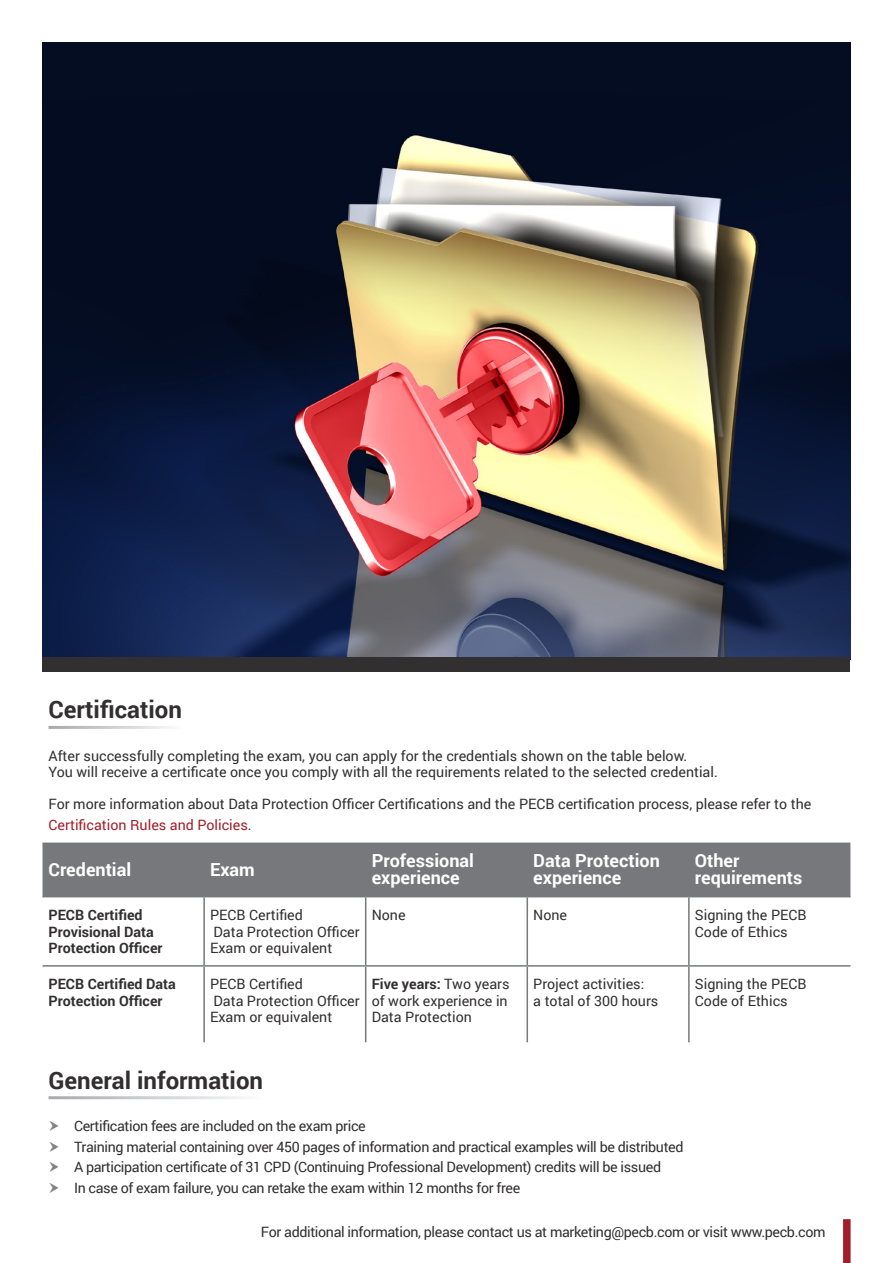
<style>
.page{position:relative;width:893px;height:1263px;background:#fff}
.page>*{position:absolute;margin:0;border:0;box-sizing:border-box;transform-origin:0 0}
.t1{font:700 24px "Roboto";color:#312f30}
.t2{font:700 18px/16.5px "Roboto";color:#fff}
.Bullet_Points{font:14.25px/16.5px "Roboto";color:#312f30}
.Bullet_Points-2{font:14.25px "Roboto";letter-spacing:-.025em;color:#312f30}
.t3{font:700 14.25px/16.5px "Roboto";color:#312f30}
.Bullet_Points-3{font:14.25px "Roboto";color:#a11e29}
.s1{color:#312f30}
.s2{font-weight:700}
</style>
<div class="page">
<img style="left:43px;top:43px;width:807px;height:614px">
<div style="left:843px;top:1219px;width:8px;height:44px;background:#a11e29"></div>
<div style="left:43px;top:657px;width:807px;height:15px;background:#312f30"></div>
<div style="left:43px;top:842px;width:807px;height:54px;background:#76787b"></div>
<hr style="left:43px;top:965px;width:161px;height:2px;background:#76787b">
<hr style="left:204px;top:965px;width:162px;height:2px;background:#76787b">
<hr style="left:366px;top:965px;width:161px;height:2px;background:#76787b">
<hr style="left:527px;top:965px;width:162px;height:2px;background:#76787b">
<hr style="left:689px;top:965px;width:161px;height:2px;background:#76787b">
<hr style="left:203px;top:897px;width:2px;height:68px;background:#76787b">
<hr style="left:365px;top:897px;width:1px;height:68px;background:#76787b">
<hr style="left:526px;top:897px;width:2px;height:68px;background:#76787b">
<hr style="left:688px;top:897px;width:2px;height:68px;background:#76787b">
<hr style="left:203px;top:967px;width:2px;height:75px;background:#76787b">
<hr style="left:365px;top:967px;width:1px;height:75px;background:#76787b">
<hr style="left:526px;top:967px;width:2px;height:75px;background:#76787b">
<hr style="left:688px;top:967px;width:2px;height:75px;background:#76787b">
<hr style="left:43px;top:896px;width:161px;height:1px;background:#76787b">
<hr style="left:204px;top:896px;width:162px;height:1px;background:#76787b">
<hr style="left:366px;top:896px;width:161px;height:1px;background:#76787b">
<hr style="left:527px;top:896px;width:162px;height:1px;background:#76787b">
<hr style="left:689px;top:896px;width:161px;height:1px;background:#76787b">
<p class="t1" style="left:49px;top:693px;width:135px">Certification</p>
<p class="Bullet_Points" style="left:49px;top:747px;width:671px">After successfully completing the exam, you can apply for the credentials shown on the table below.<br>You will receive a certificate once you comply with all the requirements related to the selected credential.</p>
<p class="Bullet_Points" style="left:49px;top:795px;width:764px">For more information about Data Protection Officer Certifications and the PECB certification process, please refer to the</p>
<p class="Bullet_Points-3" style="left:49px;top:815px;width:205px">Certification Rules and Policies<span class="s1">.</span></p>
<p class="t2" style="left:49px;top:860px;width:84px">Credential</p>
<p class="t2" style="left:210px;top:860px;width:46px">Exam</p>
<p class="t2" style="left:372px;top:852px;width:104px">Professional experience</p>
<p class="t2" style="left:533px;top:852px;width:128px">Data Protection experience</p>
<p class="t2" style="left:695px;top:852px;width:109px">Other requirements</p>
<p class="t3" style="left:49px;top:906px;width:116px">PECB Certified<br>Provisional Data<br>Protection Officer</p>
<p class="Bullet_Points" style="left:210px;top:906px;width:94px">PECB Certified</p>
<p class="Bullet_Points" style="left:372px;top:906px;width:35px">None</p>
<p class="Bullet_Points" style="left:533px;top:906px;width:35px">None</p>
<p class="Bullet_Points" style="left:695px;top:906px;width:113px">Signing the PECB<br>Code of Ethics</p>
<p class="Bullet_Points" style="left:210px;top:923px;width:151px">Data Protection Officer<br>Exam or equivalent</p>
<p class="t3" style="left:49px;top:975px;width:129px">PECB Certified Data<br>Protection Officer</p>
<p class="Bullet_Points" style="left:210px;top:975px;width:94px">PECB Certified</p>
<p class="Bullet_Points" style="left:210px;top:992px;width:151px">Data Protection Officer<br>Exam or equivalent</p>
<p class="Bullet_Points" style="left:372px;top:975px;width:139px"><span class="s2">Five years:</span> Two years of work experience in<br>Data Protection</p>
<p class="Bullet_Points" style="left:533px;top:975px;width:113px">Project activities:</p>
<p class="Bullet_Points" style="left:533px;top:992px;width:127px">a total of 300 hours</p>
<p class="Bullet_Points" style="left:695px;top:975px;width:113px">Signing the PECB<br>Code of Ethics</p>
<p class="t1" style="left:49px;top:1063px;width:216px">General information</p>
<p class="Bullet_Points-2" style="left:74px;top:1116px;width:293px">Certification fees are included on the exam price</p>
<p class="Bullet_Points-2" style="left:74px;top:1136px;width:611px">Training material containing over 450 pages of information and practical examples will be distributed</p>
<p class="Bullet_Points-2" style="left:74px;top:1157px;width:589px">A participation certificate of 31 CPD (Continuing Professional Development) credits will be issued</p>
<p class="Bullet_Points-2" style="left:74px;top:1178px;width:448px">In case of exam failure, you can retake the exam within 12 months for free</p>
<p class="Bullet_Points-2" style="left:261px;top:1221px;width:566px">For additional information, please contact us at marketing@pecb.com or visit www.pecb.com</p>
</div>
